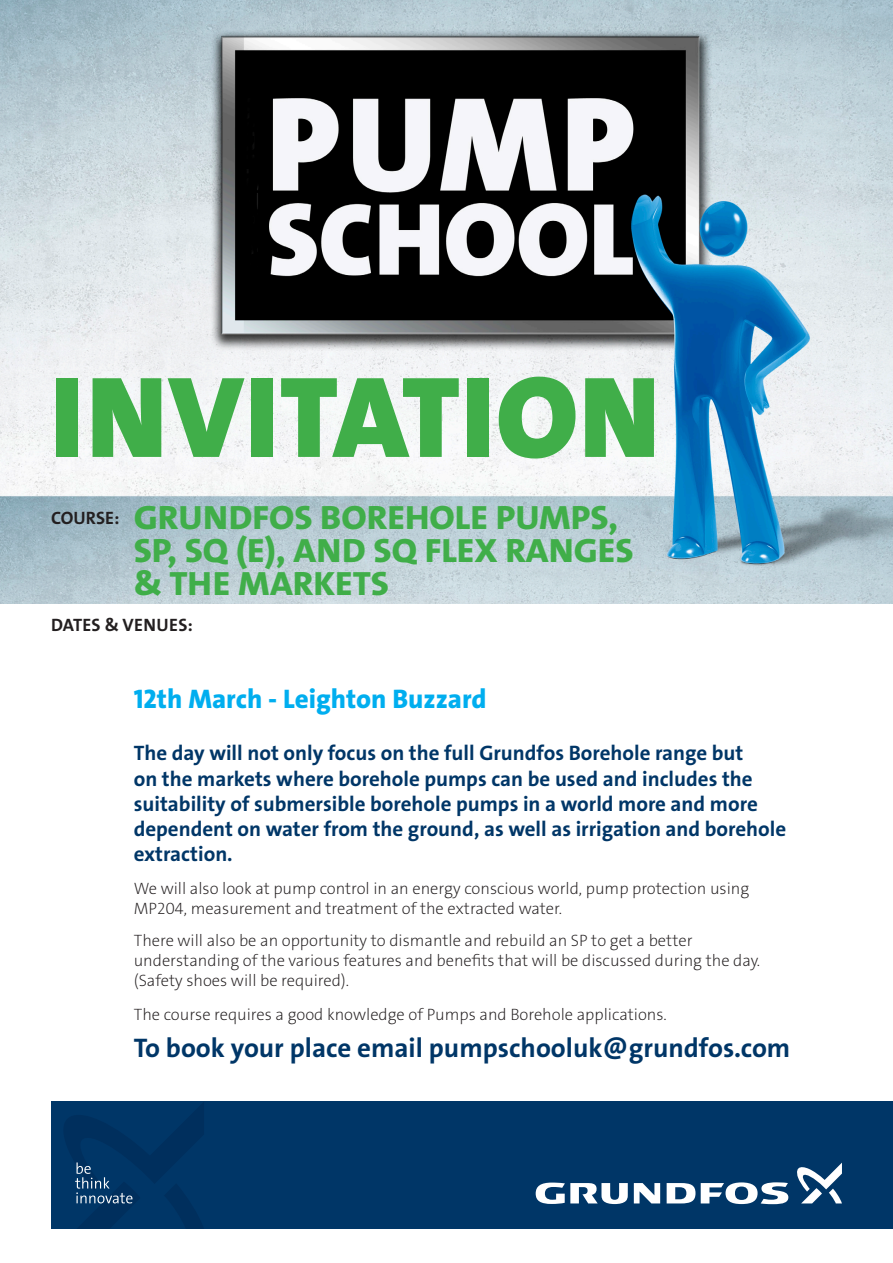
<style>
.page{position:relative;width:893px;height:1263px;background:#fff}
.page>*{position:absolute;margin:0;border:0;box-sizing:border-box;transform-origin:0 0}
.t1{font:116.55px "Grundfos The Sans V2 OT 9 BL";letter-spacing:.015em;color:#40ae49}
.t2{font:33.9px/33px "Grundfos The Sans V2 OT 8 XB";color:#40ae49;scale:1.06 1}
.t3{font:27px "Grundfos The Sans V2 OT 7 B";color:#003667}
.t4{font:27px "Grundfos The Sans V2 OT 8 XB";color:#00aeef}
.t5{font:21px/25.2px "Grundfos The Sans V2 OT 7 B";color:#003667}
.t6{font:18px "Grundfos The Sans V2 OT 7 B";letter-spacing:.015em;color:#231f20}
.t7{font:16.5px/19.8px "Grundfos The Sans V2 OT 2 XL";color:#231f20}
</style>
<div class="page">
<img style="left:0;top:0;width:893px;height:603px">
<div style="left:51px;top:1101px;width:842px;height:128px;background:#003667"></div>
<svg style="left:634px;top:1183px;width:26px;height:20px"></svg>
<svg style="left:667px;top:1183px;width:28px;height:20px"></svg>
<svg style="left:536px;top:1182px;width:92px;height:22px"></svg>
<svg style="left:701px;top:1182px;width:87px;height:22px"></svg>
<svg style="left:797px;top:1162px;width:45px;height:41px"></svg>
<svg style="left:75px;top:1162px;width:58px;height:42px"></svg>
<p class="t1" style="left:50px;top:343px;width:611px">INVITATION</p>
<p class="t6" style="left:51px;top:506px;width:70px">COURSE:</p>
<p class="t2" style="left:134px;top:501px;width:473px">GRUNDFOS BOREHOLE PUMPS,<br>SP, SQ (E), AND SQ FLEX RANGES &amp; THE MARKETS</p>
<p class="t6" style="left:51px;top:614px;width:143px">DATES &amp; VENUES:</p>
<p class="t4" style="left:134px;top:682px;width:354px">12th March - Leighton Buzzard</p>
<p class="t5" style="left:134px;top:741px;width:654px">The day will not only focus on the full Grundfos Borehole range but<br>on the markets where borehole pumps can be used and includes the suitability of submersible borehole pumps in a world more and more dependent on water from the ground, as well as irrigation and borehole extraction.</p>
<p class="t7" style="left:134px;top:878px;width:617px">We will also look at pump control in an energy conscious world, pump protection using<br>MP204, measurement and treatment of the extracted water.</p>
<p class="t7" style="left:134px;top:931px;width:628px">There will also be an opportunity to dismantle and rebuild an SP to get a better understanding of the various features and benefits that will be discussed during the day. (Safety shoes will be required).</p>
<p class="t7" style="left:134px;top:1005px;width:534px">The course requires a good knowledge of Pumps and Borehole applications.</p>
<p class="t3" style="left:134px;top:1030px;width:658px">To book your place email pumpschooluk@grundfos.com</p>
</div>
